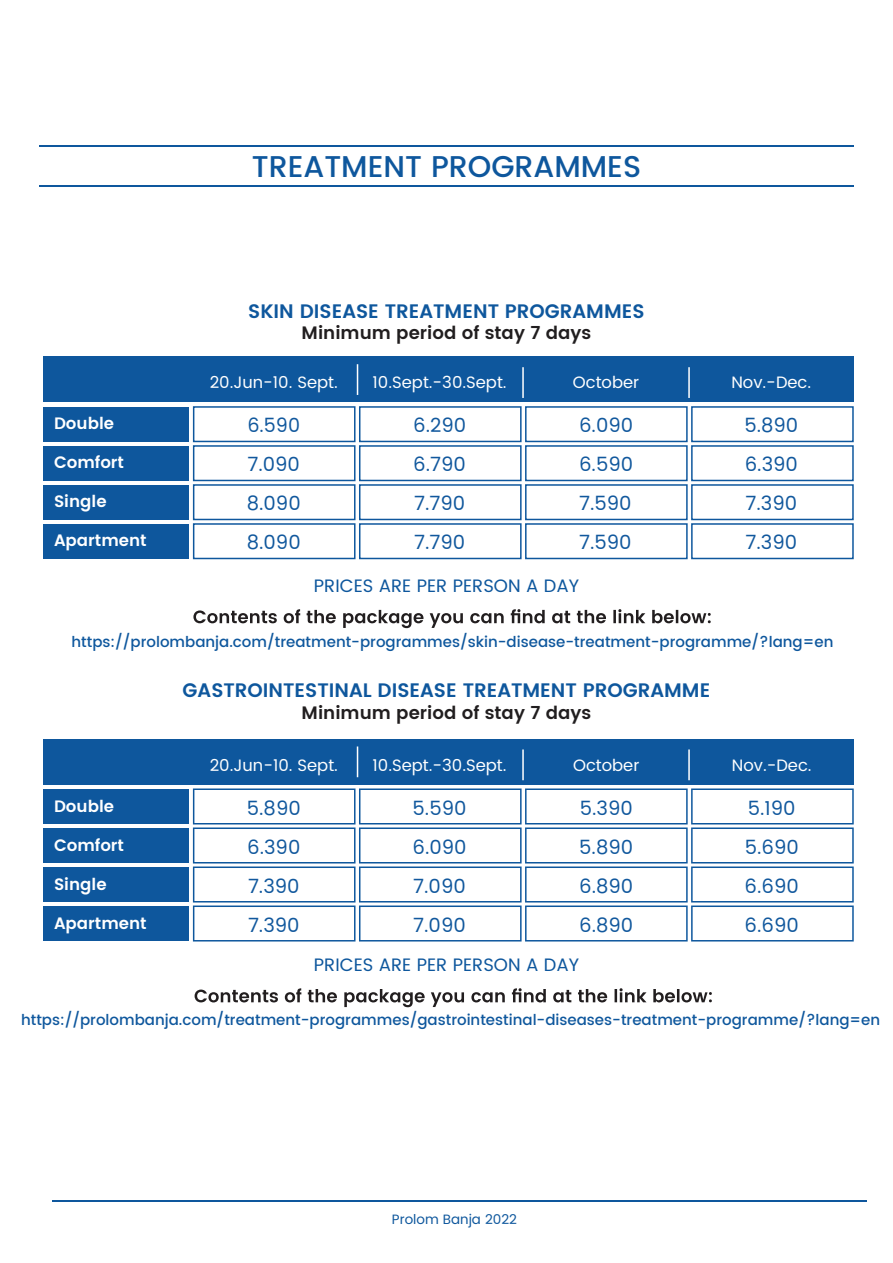
<style>
.page{position:relative;width:893px;height:1263px;background:#fff}
.page>*{position:absolute;margin:0;border:0;box-sizing:border-box;transform-origin:0 0}
.t1{font:500 30px "Poppins";color:#0e579d}
.t2{font:19.5px/39px "Poppins";color:#11589d;text-align:justify}
.t3{font:600 19.5px "Poppins";color:#0e579d}
.t4{font:600 18px "Poppins";color:#211e1f}
.t5{font:18px "Poppins";color:#0e579d}
.t6{font:16.5px "Poppins";color:#fff}
.t7{font:600 16.5px "Poppins";color:#fff}
.t8{font:500 15px "Poppins";color:#0e579d}
.t9{font:13.5px "Poppins";color:#0e579d}
</style>
<div class="page">
<hr style="left:52px;top:1200px;width:814px;height:2px;background:#0e579d">
<hr style="left:39px;top:185px;width:815px;height:2px;background:#0e579d">
<hr style="left:39px;top:145px;width:815px;height:1px;background:#0e579d">
<div style="left:44px;top:357px;width:810px;height:45px;background:#0e579d"></div>
<div style="left:44px;top:407px;width:145px;height:34px;background:#0e579d"></div>
<div style="left:193px;top:406px;width:162px;height:36px;background:#fff;border:2px solid #0e579d"></div>
<div style="left:359px;top:406px;width:163px;height:36px;background:#fff;border:2px solid #0e579d"></div>
<div style="left:525px;top:406px;width:163px;height:36px;background:#fff;border:2px solid #0e579d"></div>
<div style="left:691px;top:406px;width:163px;height:36px;background:#fff;border:2px solid #0e579d"></div>
<div style="left:193px;top:445px;width:162px;height:36px;background:#fff;border:2px solid #0e579d"></div>
<div style="left:359px;top:445px;width:163px;height:36px;background:#fff;border:2px solid #0e579d"></div>
<div style="left:525px;top:445px;width:163px;height:36px;background:#fff;border:2px solid #0e579d"></div>
<div style="left:691px;top:445px;width:163px;height:36px;background:#fff;border:2px solid #0e579d"></div>
<div style="left:193px;top:484px;width:162px;height:36px;background:#fff;border:2px solid #0e579d"></div>
<div style="left:359px;top:484px;width:163px;height:36px;background:#fff;border:2px solid #0e579d"></div>
<div style="left:525px;top:484px;width:163px;height:36px;background:#fff;border:2px solid #0e579d"></div>
<div style="left:691px;top:484px;width:163px;height:36px;background:#fff;border:2px solid #0e579d"></div>
<div style="left:193px;top:523px;width:162px;height:36px;background:#fff;border:2px solid #0e579d"></div>
<div style="left:359px;top:523px;width:163px;height:36px;background:#fff;border:2px solid #0e579d"></div>
<div style="left:525px;top:523px;width:163px;height:36px;background:#fff;border:2px solid #0e579d"></div>
<div style="left:691px;top:523px;width:163px;height:36px;background:#fff;border:2px solid #0e579d"></div>
<hr style="left:357px;top:364px;width:1px;height:31px;background:#fff">
<hr style="left:522px;top:367px;width:2px;height:31px;background:#fff">
<hr style="left:688px;top:367px;width:2px;height:31px;background:#fff">
<div style="left:44px;top:446px;width:145px;height:34px;background:#0e579d"></div>
<div style="left:44px;top:485px;width:145px;height:34px;background:#0e579d"></div>
<div style="left:44px;top:524px;width:145px;height:34px;background:#0e579d"></div>
<div style="left:44px;top:739px;width:810px;height:45px;background:#0e579d"></div>
<div style="left:44px;top:789px;width:145px;height:35px;background:#0e579d"></div>
<div style="left:193px;top:788px;width:162px;height:36px;background:#fff;border:2px solid #0e579d"></div>
<div style="left:359px;top:788px;width:163px;height:36px;background:#fff;border:2px solid #0e579d"></div>
<div style="left:525px;top:788px;width:163px;height:36px;background:#fff;border:2px solid #0e579d"></div>
<div style="left:691px;top:788px;width:163px;height:36px;background:#fff;border:2px solid #0e579d"></div>
<div style="left:193px;top:827px;width:162px;height:36px;background:#fff;border:2px solid #0e579d"></div>
<div style="left:359px;top:827px;width:163px;height:36px;background:#fff;border:2px solid #0e579d"></div>
<div style="left:525px;top:827px;width:163px;height:36px;background:#fff;border:2px solid #0e579d"></div>
<div style="left:691px;top:827px;width:163px;height:36px;background:#fff;border:2px solid #0e579d"></div>
<div style="left:193px;top:866px;width:162px;height:36px;background:#fff;border:2px solid #0e579d"></div>
<div style="left:359px;top:866px;width:163px;height:36px;background:#fff;border:2px solid #0e579d"></div>
<div style="left:525px;top:866px;width:163px;height:36px;background:#fff;border:2px solid #0e579d"></div>
<div style="left:691px;top:866px;width:163px;height:36px;background:#fff;border:2px solid #0e579d"></div>
<div style="left:193px;top:905px;width:162px;height:36px;background:#fff;border:2px solid #0e579d"></div>
<div style="left:359px;top:905px;width:163px;height:36px;background:#fff;border:2px solid #0e579d"></div>
<div style="left:525px;top:905px;width:163px;height:36px;background:#fff;border:2px solid #0e579d"></div>
<div style="left:691px;top:905px;width:163px;height:36px;background:#fff;border:2px solid #0e579d"></div>
<hr style="left:357px;top:746px;width:1px;height:31px;background:#fff">
<hr style="left:522px;top:749px;width:2px;height:31px;background:#fff">
<hr style="left:688px;top:749px;width:2px;height:31px;background:#fff">
<div style="left:44px;top:828px;width:145px;height:35px;background:#0e579d"></div>
<div style="left:44px;top:867px;width:145px;height:35px;background:#0e579d"></div>
<div style="left:44px;top:906px;width:145px;height:35px;background:#0e579d"></div>
<svg style="left:193px;top:609px;width:518px;height:19px"></svg>
<svg style="left:195px;top:988px;width:517px;height:19px"></svg>
<h1 class="t1" style="left:252px;top:145px;width:391px">TREATMENT PROGRAMMES</h1>
<h2 class="t3" style="left:248px;top:296px;width:398px">SKIN DISEASE TREATMENT PROGRAMMES</h2>
<p class="t4" style="left:302px;top:319px;width:291px">Minimum period of stay 7 days</p>
<p class="t7" style="left:54px;top:411px;width:62px">Double</p>
<p class="t7" style="left:54px;top:450px;width:72px">Comfort</p>
<p class="t7" style="left:54px;top:489px;width:54px">Single</p>
<p class="t7" style="left:54px;top:528px;width:94px">Apartment</p>
<p class="t6" style="left:210px;top:370px;width:130px">20.Jun-10. Sept.</p>
<p class="t6" style="left:373px;top:370px;width:135px">10.Sept.-30.Sept.</p>
<p class="t6" style="left:573px;top:370px;width:68px">October</p>
<p class="t6" style="left:731px;top:370px;width:81px">Nov.-Dec.</p>
<h2 class="t2" style="left:247px;top:407px;width:55px">6.590<br>7.090<br>8.090<br>8.090</h2>
<h2 class="t2" style="left:413px;top:407px;width:55px">6.290<br>6.790<br>7.790<br>7.790</h2>
<h2 class="t2" style="left:579px;top:407px;width:56px">6.090<br>6.590<br>7.590<br>7.590</h2>
<h2 class="t2" style="left:744px;top:407px;width:55px">5.890<br>6.390<br>7.390<br>7.390</h2>
<p class="t5" style="left:314px;top:572px;width:267px">PRICES ARE PER PERSON A DAY</p>
<p class="t8" style="left:71px;top:630px;width:763px">https://prolombanja.com/treatment-programmes/skin-disease-treatment-programme/?lang=en</p>
<p class="t7" style="left:54px;top:793px;width:62px">Double</p>
<p class="t7" style="left:54px;top:832px;width:72px">Comfort</p>
<p class="t7" style="left:54px;top:871px;width:54px">Single</p>
<p class="t7" style="left:54px;top:910px;width:94px">Apartment</p>
<h2 class="t3" style="left:183px;top:676px;width:529px">GASTROINTESTINAL DISEASE TREATMENT PROGRAMME</h2>
<p class="t4" style="left:302px;top:699px;width:291px">Minimum period of stay 7 days</p>
<p class="t6" style="left:210px;top:753px;width:130px">20.Jun-10. Sept.</p>
<p class="t6" style="left:373px;top:753px;width:135px">10.Sept.-30.Sept.</p>
<p class="t6" style="left:573px;top:753px;width:68px">October</p>
<p class="t6" style="left:732px;top:753px;width:81px">Nov.-Dec.</p>
<h2 class="t2" style="left:247px;top:789px;width:55px">5.890<br>6.390<br>7.390<br>7.390</h2>
<h2 class="t2" style="left:412px;top:789px;width:56px">5.590<br>6.090<br>7.090<br>7.090</h2>
<h2 class="t2" style="left:579px;top:789px;width:56px">5.390<br>5.890<br>6.890<br>6.890</h2>
<h2 class="t2" style="left:745px;top:789px;width:56px;text-align:left">5.190<br>5.690<br>6.690<br>6.690</h2>
<p class="t5" style="left:314px;top:952px;width:267px">PRICES ARE PER PERSON A DAY</p>
<p class="t8" style="left:21px;top:1009px;width:861px">https://prolombanja.com/treatment-programmes/gastrointestinal-diseases-treatment-programme/?lang=en</p>
<p class="t9" style="left:392px;top:1209px;width:127px">Prolom Banja 2022</p>
</div>
